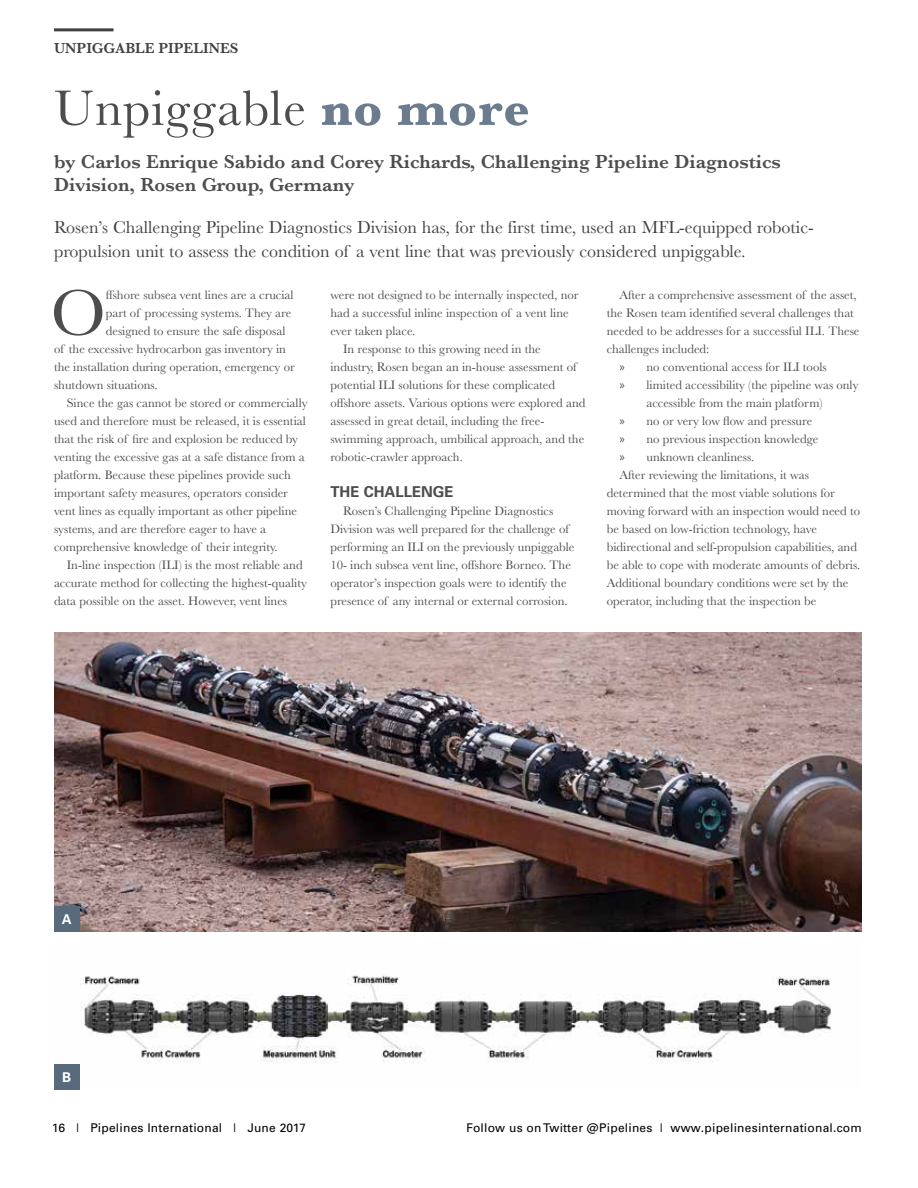
<style>
.page{position:relative;width:918px;height:1188px;background:#fff}
.page>*{position:absolute;margin:0;border:0;box-sizing:border-box;transform-origin:0 0}
.t1{font:67.05px "Baskerville";color:#4d4d4f}
.t2{font:51.75px "Baskerville";letter-spacing:.02em;color:#4d4d4f}
.t3{font:600 19.5px/23.4px "Baskerville";color:#4d4d4f}
.t4{font:18px/24px "Baskerville";color:#414042}
.t5{font:600 15px "Baskerville";color:#414042}
.t6{font:700 15px "Univers";color:#4d4d4f}
.t7{font:700 13.5px "Univers";color:#fff}
.t8{font:12.75px/18px "Baskerville";color:#4d4d4f}
.t9{font:12px "Univers";letter-spacing:.02em;color:#000}
.s1{font-weight:700;color:#6b7c8e}
.s2{font-family:"Myriad Pro"}
</style>
<div class="page">
<hr style="left:54px;top:28px;width:60px;height:3px;background:#414042">
<img style="left:54px;top:632px;width:808px;height:299px">
<img style="left:80px;top:974px;width:751px;height:89px">
<div style="left:54px;top:906px;width:26px;height:25px;background:#586a7c"></div>
<div style="left:54px;top:1064px;width:26px;height:25px;background:#586a7c"></div>
<p class="t5" style="left:54px;top:37px;width:186px">UNPIGGABLE PIPELINES</p>
<p class="t2" style="left:54px;top:75px;width:477px">Unpiggable <span class="s1">no more</span></p>
<p class="t3" style="left:54px;top:150px;width:728px">by Carlos Enrique Sabido and Corey Richards, Challenging Pipeline Diagnostics<br>Division, Rosen Group, Germany</p>
<p class="t4" style="left:54px;top:216px;width:761px">Rosen’s Challenging Pipeline Diagnostics Division has, for the first time, used an MFL-equipped robotic&shy;propulsion unit to assess the condition of a vent line that was previously considered unpiggable.</p>
<p class="t1" style="left:51px;top:270px;width:57px">O</p>
<p class="t8" style="left:106px;top:286px;width:189px">ffshore subsea vent lines are a crucial</p>
<p class="t8" style="left:106px;top:304px;width:187px">part of processing systems. They are</p>
<p class="t8" style="left:106px;top:322px;width:181px">designed to ensure the safe disposal</p>
<p class="t8" style="left:54px;top:340px;width:234px">of the excessive hydrocarbon gas inventory in</p>
<p class="t8" style="left:54px;top:358px;width:242px">the installation during operation, emergency or</p>
<p class="t8" style="left:54px;top:376px;width:105px">shutdown situations.</p>
<p class="t8" style="left:67px;top:394px;width:242px">Since the gas cannot be stored or commercially</p>
<p class="t8" style="left:54px;top:412px;width:253px">used and therefore must be released, it is essential</p>
<p class="t8" style="left:54px;top:430px;width:246px">that the risk of fire and explosion be reduced by</p>
<p class="t8" style="left:54px;top:448px;width:252px">venting the excessive gas at a safe distance from a</p>
<p class="t8" style="left:54px;top:466px;width:238px">platform. Because these pipelines provide such</p>
<p class="t8" style="left:54px;top:484px;width:235px">important safety measures, operators consider</p>
<p class="t8" style="left:54px;top:502px;width:245px">vent lines as equally important as other pipeline</p>
<p class="t8" style="left:54px;top:520px;width:214px">systems, and are therefore eager to have a</p>
<p class="t8" style="left:54px;top:538px;width:225px">comprehensive knowledge of their integrity.</p>
<p class="t8" style="left:67px;top:556px;width:237px">In-line inspection (ILI) is the most reliable and</p>
<p class="t8" style="left:54px;top:574px;width:254px">accurate method for collecting the highest-quality</p>
<p class="t8" style="left:54px;top:592px;width:235px">data possible on the asset. However, vent lines</p>
<p class="t8" style="left:330px;top:286px;width:250px">were not designed to be internally inspected, nor</p>
<p class="t8" style="left:330px;top:304px;width:240px">had a successful inline inspection of a vent line</p>
<p class="t8" style="left:330px;top:322px;width:87px">ever taken place.</p>
<p class="t8" style="left:343px;top:340px;width:199px">In response to this growing need in the</p>
<p class="t8" style="left:330px;top:358px;width:248px">industry, Rosen began an in-house assessment of</p>
<p class="t8" style="left:330px;top:376px;width:226px">potential ILI solutions for these complicated</p>
<p class="t8" style="left:330px;top:394px;width:257px">offshore assets. Various options were explored and</p>
<p class="t8" style="left:330px;top:412px;width:215px">assessed in great detail, including the free-</p>
<p class="t8" style="left:330px;top:430px;width:255px">swimming approach, umbilical approach, and the</p>
<p class="t8" style="left:330px;top:448px;width:134px">robotic-crawler approach.</p>
<p class="t6" style="left:330px;top:482px;width:125px">THE CHALLENGE</p>
<p class="t8" style="left:330px;top:502px;width:246px;text-indent:13px">Rosen’s Challenging Pipeline Diagnostics Division was well prepared for the challenge of performing an ILI on the previously unpiggable 10- inch subsea vent line, offshore Borneo. The operator’s inspection goals were to identify the presence of any internal or external corrosion.</p>
<p class="t8" style="left:620px;top:286px;width:239px">After a comprehensive assessment of the asset,</p>
<p class="t8" style="left:607px;top:304px;width:249px">the Rosen team identified several challenges that</p>
<p class="t8" style="left:607px;top:322px;width:254px">needed to be addresses for a successful ILI. These</p>
<p class="t8" style="left:607px;top:340px;width:104px">challenges included:</p>
<p class="t8" style="left:620px;top:358px;width:209px"><span class="s2">»</span> no conventional access for ILI tools</p>
<p class="t8" style="left:620px;top:376px;width:241px"><span class="s2">»</span> limited accessibility (the pipeline was only</p>
<p class="t8" style="left:647px;top:394px;width:178px">accessible from the main platform)</p>
<p class="t8" style="left:620px;top:412px;width:194px"><span class="s2">»</span> no or very low flow and pressure</p>
<p class="t8" style="left:620px;top:430px;width:200px"><span class="s2">»</span> no previous inspection knowledge</p>
<p class="t8" style="left:620px;top:448px;width:136px"><span class="s2">»</span> unknown cleanliness.</p>
<p class="t8" style="left:620px;top:466px;width:191px">After reviewing the limitations, it was</p>
<p class="t8" style="left:607px;top:484px;width:230px">determined that the most viable solutions for</p>
<p class="t8" style="left:607px;top:502px;width:255px">moving forward with an inspection would need to</p>
<p class="t8" style="left:607px;top:520px;width:212px">be based on low-friction technology, have</p>
<p class="t8" style="left:607px;top:538px;width:252px">bidirectional and self-propulsion capabilities, and</p>
<p class="t8" style="left:607px;top:556px;width:255px">be able to cope with moderate amounts of debris.</p>
<p class="t8" style="left:607px;top:574px;width:243px">Additional boundary conditions were set by the</p>
<p class="t8" style="left:607px;top:592px;width:211px">operator, including that the inspection be</p>
<p class="t7" style="left:62px;top:911px;width:11px">A</p>
<p class="t7" style="left:62px;top:1069px;width:11px">B</p>
<p class="t9" style="left:52px;top:1120px;width:256px">16 | Pipelines International | June 2017</p>
<p class="t9" style="left:466px;top:1120px;width:397px">Follow us on Twitter @Pipelines | www.pipelinesinternational.com</p>
</div>
